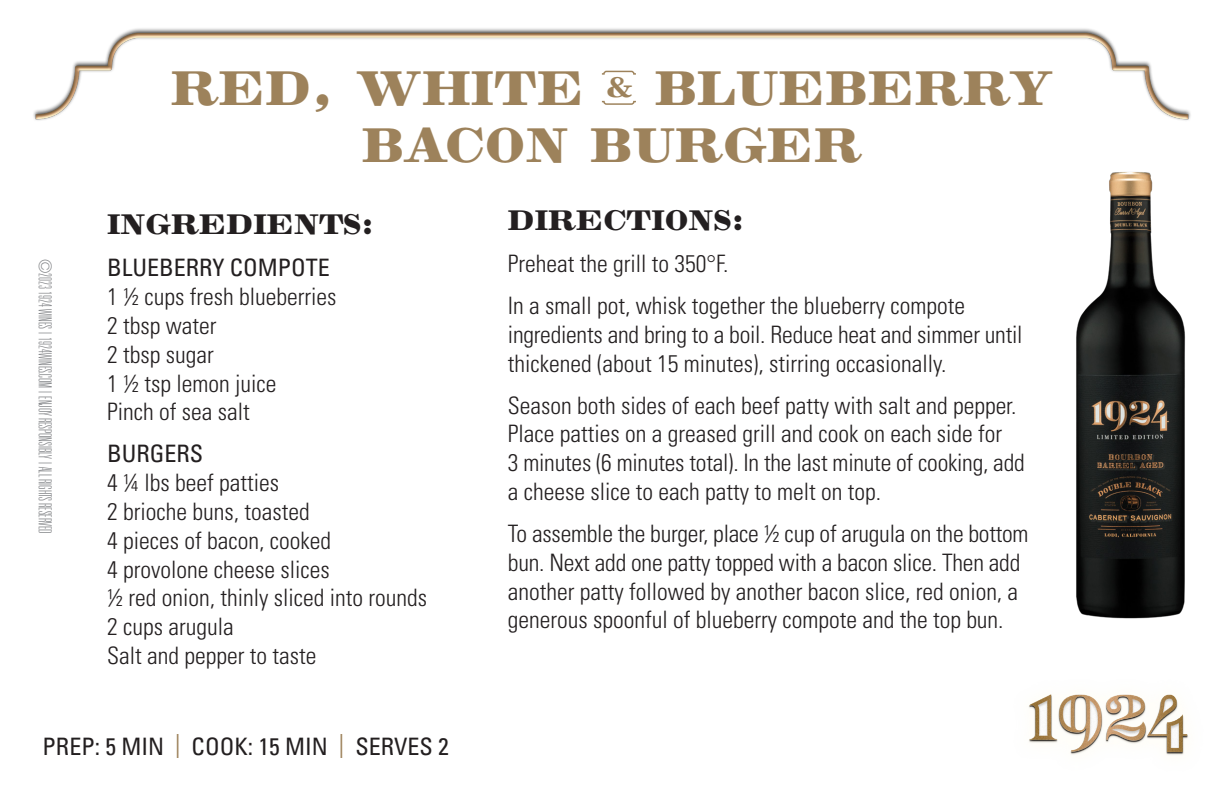
<style>
.page{position:relative;width:1224px;height:792px;background:#fff}
.page>*{position:absolute;margin:0;border:0;box-sizing:border-box;transform-origin:0 0}
.t1{font:700 48px/57.6px "Claire News";color:#9d825b;text-align:center}
.t2{font:700 28px "Claire News";color:#231f20}
.t3{font:300 condensed 24px/28.8px "Univers LT Std";color:#231f20}
.t4{font:condensed 24px "Univers LT Std";color:#231f20}
.t5{font:100 ultra-condensed 18px "Univers LT Std";color:#808285}
.s1{color:#9d825b}
</style>
<div class="page">
<img style="left:1076px;top:172px;width:110px;height:447px">
<img style="left:33px;top:28px;width:1158px;height:93px">
<svg style="left:602px;top:101px;width:34px;height:4px"></svg>
<svg style="left:602px;top:71px;width:34px;height:4px"></svg>
<img style="left:1028px;top:694px;width:160px;height:61px">
<p class="t5" style="left:54px;top:259px;width:276px;rotate:90deg">©2023 1924 WINES | 1924WINES.COM | ENJOY RESPONSIBLY | ALL RIGHTS RESERVED</p>
<h1 class="t1" style="left:171px;top:59px;width:884px">RED, WHITE <sup>&amp;</sup> BLUEBERRY<br>BACON BURGER</h1>
<p class="t2" style="left:107px;top:207px;width:268px">INGREDIENTS:</p>
<p class="t4" style="left:107px;top:253px;width:224px">BLUEBERRY COMPOTE</p>
<p class="t3" style="left:107px;top:282px;width:231px">1 ½ cups fresh blueberries<br>2 tbsp water<br>2 tbsp sugar<br>1 ½ tsp lemon juice<br>Pinch of sea salt</p>
<p class="t4" style="left:107px;top:439px;width:98px">BURGERS</p>
<p class="t3" style="left:107px;top:468px;width:321px">4 ¼ lbs beef patties<br>2 brioche buns, toasted<br>4 pieces of bacon, cooked<br>4 provolone cheese slices<br>½ red onion, thinly sliced into rounds<br>2 cups arugula<br>Salt and pepper to taste</p>
<p class="t2" style="left:508px;top:203px;width:238px">DIRECTIONS:</p>
<p class="t3" style="left:508px;top:242px;width:459px;line-height:42px">Preheat the grill to 350°F.<br>In a small pot, whisk together the blueberry compote</p>
<p class="t3" style="left:508px;top:320px;width:516px">ingredients and bring to a boil. Reduce heat and simmer until thickened (about 15 minutes), stirring occasionally.</p>
<p class="t3" style="left:508px;top:391px;width:518px">Season both sides of each beef patty with salt and pepper.<br>Place patties on a greased grill and cook on each side for<br>3 minutes (6 minutes total). In the last minute of cooking, add a cheese slice to each patty to melt on top.</p>
<p class="t3" style="left:508px;top:519px;width:522px">To assemble the burger, place ½ cup of arugula on the bottom bun. Next add one patty topped with a bacon slice. Then add another patty followed by another bacon slice, red onion, a generous spoonful of blueberry compote and the top bun.</p>
<p class="t4" style="left:43px;top:731px;width:408px">PREP: 5 MIN <span class="s1">|</span> COOK: 15 MIN <span class="s1">|</span> SERVES 2</p>
</div>
